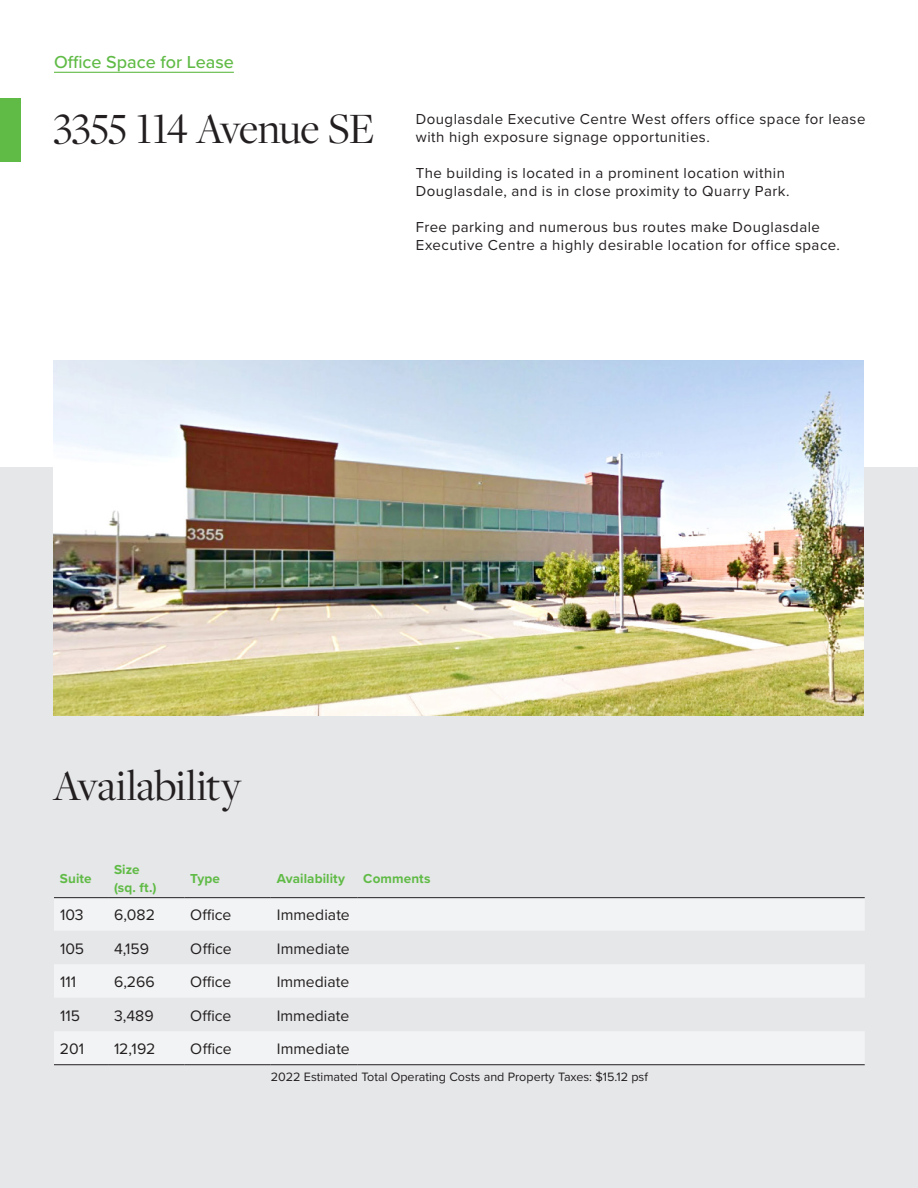
<style>
.page{position:relative;width:918px;height:1188px;background:#fff}
.page>*{position:absolute;margin:0;border:0;box-sizing:border-box;transform-origin:0 0}
.Header_1{font:45px "Freight Disp Pro";letter-spacing:-.015em;color:#231f20}
.t1{font:500 18px "Proxima Nova";color:#60bb46}
.Property_Name{font:15.75px "Proxima Nova";color:#231f20}
.t2{font:15px/18px "Proxima Nova";letter-spacing:.03em;color:#231f20}
.Property_Name-2{font:700 13.5px/17.9px "Proxima Nova";letter-spacing:.01em;color:#60bb46}
.t3{font:12.6px "Proxima Nova";color:#231f20}
</style>
<div class="page">
<div style="left:0;top:467px;width:918px;height:721px;background:#e6e7e9"></div>
<img style="left:53px;top:361px;width:810px;height:354px">
<div style="left:0;top:98px;width:20px;height:64px;background:#60bb46"></div>
<hr style="left:54px;top:72px;width:180px;height:1px;background:#60bb46">
<svg style="left:54px;top:898px;width:811px;height:166px;fill:#f2f3f4"></svg>
<hr style="left:54px;top:1064px;width:54px;height:1px;background:#231f20">
<hr style="left:108px;top:1064px;width:76px;height:1px;background:#231f20">
<hr style="left:184px;top:1064px;width:87px;height:1px;background:#231f20">
<hr style="left:271px;top:1064px;width:86px;height:1px;background:#231f20">
<hr style="left:357px;top:1064px;width:508px;height:1px;background:#231f20">
<hr style="left:54px;top:897px;width:54px;height:1px;background:#231f20">
<hr style="left:108px;top:897px;width:76px;height:1px;background:#231f20">
<hr style="left:184px;top:897px;width:87px;height:1px;background:#231f20">
<hr style="left:271px;top:897px;width:86px;height:1px;background:#231f20">
<hr style="left:357px;top:897px;width:508px;height:1px;background:#231f20">
<p class="t1" style="left:54px;top:49px;width:181px">Office Space for Lease</p>
<p class="Header_1" style="left:53px;top:99px;width:323px">3355 114 Avenue SE</p>
<p class="t2" style="left:416px;top:109px;width:451px">Douglasdale Executive Centre West offers office space for lease with high exposure signage opportunities.</p>
<p class="t2" style="left:416px;top:163px;width:375px">The building is located in a prominent location within<br>Douglasdale, and is in close proximity to Quarry Park.</p>
<p class="t2" style="left:416px;top:217px;width:426px">Free parking and numerous bus routes make Douglasdale<br>Executive Centre a highly desirable location for office space.</p>
<p class="Header_1" style="left:53px;top:756px;width:190px">Availability</p>
<p class="Property_Name-2" style="left:60px;top:869px;width:33px">Suite</p>
<p class="Property_Name-2" style="left:114px;top:860px;width:44px">Size (sq. ft.)</p>
<p class="Property_Name-2" style="left:190px;top:869px;width:31px">Type</p>
<p class="Property_Name-2" style="left:277px;top:869px;width:70px">Availability</p>
<p class="Property_Name-2" style="left:363px;top:869px;width:69px">Comments</p>
<p class="Property_Name" style="left:60px;top:903px;width:25px">103</p>
<p class="Property_Name" style="left:114px;top:903px;width:42px">6,082</p>
<p class="Property_Name" style="left:190px;top:903px;width:43px">Office</p>
<p class="Property_Name" style="left:277px;top:903px;width:74px">Immediate</p>
<p class="Property_Name" style="left:60px;top:937px;width:26px">105</p>
<p class="Property_Name" style="left:114px;top:937px;width:37px">4,159</p>
<p class="Property_Name" style="left:190px;top:937px;width:43px">Office</p>
<p class="Property_Name" style="left:277px;top:937px;width:74px">Immediate</p>
<p class="Property_Name" style="left:60px;top:970px;width:18px">111</p>
<p class="Property_Name" style="left:114px;top:970px;width:42px">6,266</p>
<p class="Property_Name" style="left:190px;top:970px;width:43px">Office</p>
<p class="Property_Name" style="left:277px;top:970px;width:74px">Immediate</p>
<p class="Property_Name" style="left:60px;top:1004px;width:21px">115</p>
<p class="Property_Name" style="left:114px;top:1004px;width:41px">3,489</p>
<p class="Property_Name" style="left:190px;top:1004px;width:43px">Office</p>
<p class="Property_Name" style="left:277px;top:1004px;width:74px">Immediate</p>
<p class="Property_Name" style="left:60px;top:1037px;width:26px">201</p>
<p class="Property_Name" style="left:114px;top:1037px;width:43px">12,192</p>
<p class="Property_Name" style="left:190px;top:1037px;width:43px">Office</p>
<p class="Property_Name" style="left:277px;top:1037px;width:74px">Immediate</p>
<p class="t3" style="left:271px;top:1067px;width:379px">2022 Estimated Total Operating Costs and Property Taxes: $15.12 psf</p>
</div>
